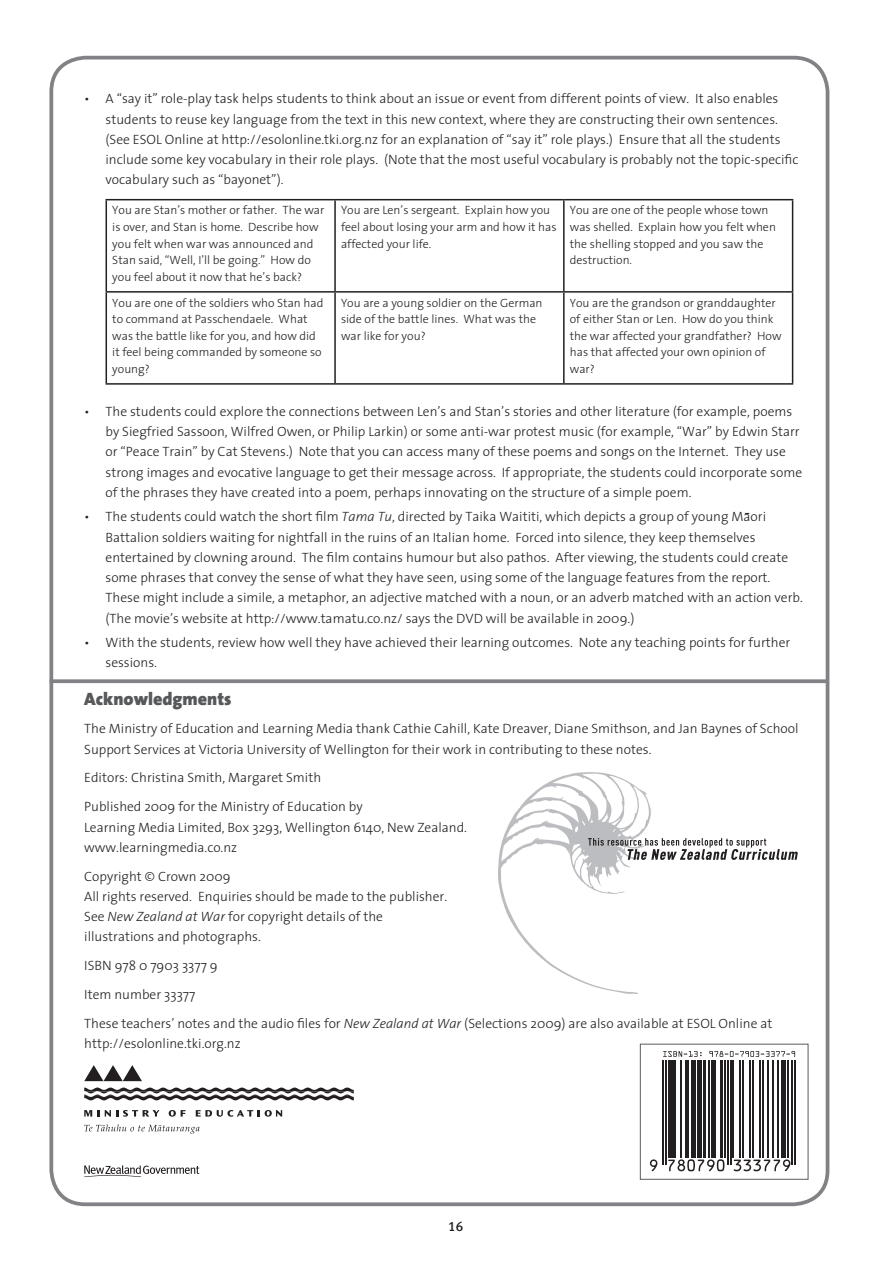
<style>
.page{position:relative;width:893px;height:1263px;background:#fff}
.page>*{position:absolute;margin:0;border:0;box-sizing:border-box;transform-origin:0 0}
.t1{font:18px "The Sans NZ Black";color:#57585a}
.t2{font:13.5px/20.2px "The Sans NZ Light";color:#231f20}
.t3{font:13.5px "Meta Medium LFNZ";color:#231f20}
.t4{font:12px/16.5px "The Sans NZ Light";color:#231f20}
.s1{font-style:italic}
</style>
<div class="page">
<div style="left:49px;top:56px;width:780px;height:1150px;border:4px solid #808285;border-radius:34px"></div>
<svg style="left:652px;top:1051px;width:144px;height:121px"></svg>
<div style="left:639px;top:1044px;width:169px;height:135px;border:1px solid #5c5c5f"></div>
<svg style="left:498px;top:772px;width:299px;height:222px"></svg>
<svg style="left:84px;top:1165px;width:115px;height:12px"></svg>
<svg style="left:84px;top:1124px;width:115px;height:10px"></svg>
<svg style="left:84px;top:1110px;width:15px;height:6px"></svg>
<svg style="left:105px;top:1110px;width:54px;height:6px"></svg>
<svg style="left:168px;top:1110px;width:17px;height:6px"></svg>
<svg style="left:196px;top:1110px;width:86px;height:6px"></svg>
<svg style="left:84px;top:1087px;width:269px;height:13px"></svg>
<svg style="left:84px;top:1065px;width:58px;height:16px"></svg>
<svg style="left:662px;top:1051px;width:39px;height:6px"></svg>
<svg style="left:709px;top:1051px;width:85px;height:6px"></svg>
<svg style="left:649px;top:1159px;width:8px;height:12px"></svg>
<hr style="left:662px;top:1060px;width:1px;height:104px;background:#231f20">
<hr style="left:665px;top:1060px;width:1px;height:104px;background:#231f20">
<div style="left:667px;top:1060px;width:5px;height:97px;background:#231f20"></div>
<hr style="left:673px;top:1060px;width:3px;height:97px;background:#231f20">
<hr style="left:680px;top:1060px;width:1px;height:97px;background:#231f20">
<hr style="left:684px;top:1060px;width:2px;height:97px;background:#231f20">
<hr style="left:687px;top:1060px;width:1px;height:97px;background:#231f20">
<hr style="left:691px;top:1060px;width:4px;height:97px;background:#231f20">
<hr style="left:697px;top:1060px;width:4px;height:97px;background:#231f20">
<hr style="left:702px;top:1060px;width:3px;height:97px;background:#231f20">
<hr style="left:708px;top:1060px;width:1px;height:97px;background:#231f20">
<hr style="left:711px;top:1060px;width:4px;height:97px;background:#231f20">
<svg style="left:668px;top:1159px;width:56px;height:12px"></svg>
<hr style="left:719px;top:1060px;width:3px;height:97px;background:#231f20">
<hr style="left:723px;top:1060px;width:2px;height:97px;background:#231f20">
<hr style="left:726px;top:1060px;width:2px;height:104px;background:#231f20">
<hr style="left:729px;top:1060px;width:1px;height:104px;background:#231f20">
<hr style="left:732px;top:1060px;width:1px;height:97px;background:#231f20">
<hr style="left:739px;top:1060px;width:1px;height:97px;background:#231f20">
<hr style="left:742px;top:1060px;width:1px;height:97px;background:#231f20">
<hr style="left:749px;top:1060px;width:1px;height:97px;background:#231f20">
<hr style="left:752px;top:1060px;width:1px;height:97px;background:#231f20">
<hr style="left:759px;top:1060px;width:1px;height:97px;background:#231f20">
<hr style="left:761px;top:1060px;width:2px;height:97px;background:#231f20">
<hr style="left:767px;top:1060px;width:1px;height:97px;background:#231f20">
<hr style="left:771px;top:1060px;width:1px;height:97px;background:#231f20">
<hr style="left:777px;top:1060px;width:1px;height:97px;background:#231f20">
<svg style="left:733px;top:1159px;width:57px;height:12px"></svg>
<hr style="left:781px;top:1060px;width:4px;height:97px;background:#231f20">
<hr style="left:787px;top:1060px;width:1px;height:97px;background:#231f20">
<hr style="left:791px;top:1060px;width:1px;height:104px;background:#231f20">
<hr style="left:794px;top:1060px;width:1px;height:104px;background:#231f20">
<svg style="left:50px;top:679px;width:777px;height:4px;background:#8b8c8f"></svg>
<hr style="left:105px;top:199px;width:230px;height:1px;background:#231f20">
<hr style="left:105px;top:200px;width:2px;height:91px;background:#231f20">
<hr style="left:335px;top:199px;width:228px;height:1px;background:#231f20">
<hr style="left:334px;top:200px;width:1px;height:91px;background:#231f20">
<hr style="left:563px;top:199px;width:230px;height:1px;background:#231f20">
<hr style="left:562px;top:200px;width:2px;height:91px;background:#231f20">
<hr style="left:791px;top:200px;width:2px;height:91px;background:#231f20">
<hr style="left:105px;top:291px;width:230px;height:2px;background:#231f20">
<hr style="left:105px;top:293px;width:2px;height:90px;background:#231f20">
<hr style="left:335px;top:291px;width:228px;height:2px;background:#231f20">
<hr style="left:334px;top:293px;width:1px;height:90px;background:#231f20">
<hr style="left:563px;top:291px;width:230px;height:2px;background:#231f20">
<hr style="left:562px;top:293px;width:2px;height:90px;background:#231f20">
<hr style="left:791px;top:293px;width:2px;height:90px;background:#231f20">
<hr style="left:105px;top:383px;width:688px;height:2px;background:#231f20">
<p class="t2" style="left:105px;top:90px;width:694px;text-indent:-21px">• A “say it” role-play task helps students to think about an issue or event from different points of view. It also enables students to reuse key language from the text in this new context, where they are constructing their own sentences. (See ESOL Online at http://esolonline.tki.org.nz for an explanation of “say it” role plays.) Ensure that all the students include some key vocabulary in their role plays. (Note that the most useful vocabulary is probably not the topic-specific vocabulary such as “bayonet”).</p>
<p class="t4" style="left:112px;top:203px;width:213px">You are Stan’s mother or father. The war is over, and Stan is home. Describe how you felt when war was announced and Stan said, “Well, I’ll be going.” How do you feel about it now that he’s back?</p>
<p class="t4" style="left:341px;top:203px;width:217px">You are Len’s sergeant. Explain how you feel about losing your arm and how it has affected your life.</p>
<p class="t4" style="left:569px;top:203px;width:207px">You are one of the people whose town was shelled. Explain how you felt when the shelling stopped and you saw the destruction.</p>
<p class="t4" style="left:112px;top:295px;width:212px">You are one of the soldiers who Stan had to command at Passchendaele. What was the battle like for you, and how did it feel being commanded by someone so young?</p>
<p class="t4" style="left:341px;top:295px;width:203px">You are a young soldier on the German side of the battle lines. What was the war like for you?</p>
<p class="t4" style="left:569px;top:295px;width:213px">You are the grandson or granddaughter of either Stan or Len. How do you think the war affected your grandfather? How has that affected your own opinion of war?</p>
<p class="t2" style="left:105px;top:402px;width:697px;text-indent:-21px">• The students could explore the connections between Len’s and Stan’s stories and other literature (for example, poems by Siegfried Sassoon, Wilfred Owen, or Philip Larkin) or some anti-war protest music (for example, “War” by Edwin Starr or “Peace Train” by Cat Stevens.) Note that you can access many of these poems and songs on the Internet. They use strong images and evocative language to get their message across. If appropriate, the students could incorporate some of the phrases they have created into a poem, perhaps innovating on the structure of a simple poem.</p>
<p class="t2" style="left:105px;top:508px;width:698px;text-indent:-21px">• The students could watch the short film <span class="s1">Tama Tu</span>, directed by Taika Waititi, which depicts a group of young Maori Battalion soldiers waiting for nightfall in the ruins of an Italian home. Forced into silence, they keep themselves entertained by clowning around. The film contains humour but also pathos. After viewing, the students could create some phrases that convey the sense of what they have seen, using some of the language features from the report.<br>These might include a simile, a metaphor, an adjective matched with a noun, or an adverb matched with an action verb. (The movie’s website at http://www.tamatu.co.nz/ says the DVD will be available in 2009.)</p>
<p class="t2" style="left:105px;top:634px;width:686px;text-indent:-21px">• With the students, review how well they have achieved their learning outcomes. Note any teaching points for further sessions.</p>
<h1 class="t1" style="left:84px;top:691px;width:149px">Acknowledgments</h1>
<p class="t2" style="left:84px;top:720px;width:715px">The Ministry of Education and Learning Media thank Cathie Cahill, Kate Dreaver, Diane Smithson, and Jan Baynes of School<br>Support Services at Victoria University of Wellington for their work in contributing to these notes.</p>
<p class="t2" style="left:84px;top:765px;width:280px;line-height:28.8px">Editors: Christina Smith, Margaret Smith<br>Published 2009 for the Ministry of Education by</p>
<p class="t2" style="left:84px;top:818px;width:384px">Learning Media Limited, Box 3293, Wellington 6140, New Zealand. www.learningmedia.co.nz</p>
<p class="t2" style="left:84px;top:867px;width:364px">Copyright © Crown 2009<br>All rights reserved. Enquiries should be made to the publisher.<br>See <span class="s1">New Zealand at War</span> for copyright details of the illustrations and photographs.</p>
<p class="t2" style="left:84px;top:952px;width:689px;line-height:28.8px">ISBN 978 0 7903 3377 9<br>Item number 33377<br>These teachers’ notes and the audio files for <span class="s1">New Zealand at War</span> (Selections 2009) are also available at ESOL Online at</p>
<p class="t2" style="left:84px;top:1034px;width:158px">http://esolonline.tki.org.nz</p>
<p class="t3" style="left:448px;top:1221px;width:17px">16</p>
</div>
